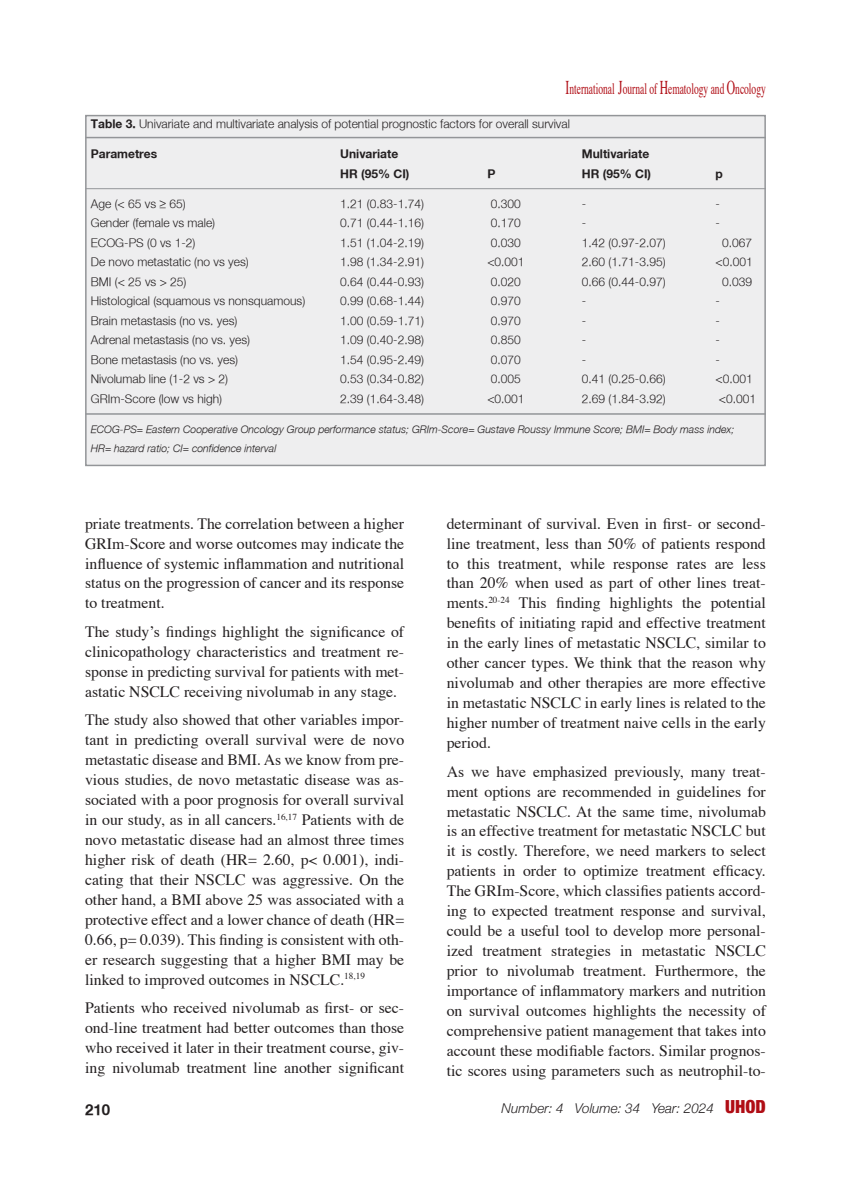
<style>
.page{position:relative;width:851px;height:1191px;background:#fff}
.page>*{position:absolute;margin:0;border:0;box-sizing:border-box;transform-origin:0 0}
.t1{font:15.9px "Times";color:#b00d15;scale:.6 1}
.t2{font:15.75px/20px "Times";color:#231f20;text-align:justify}
.t3{font:700 15px "Helvetica Neu";color:#231f20}
.t4{font:italic 300 13.5px "Helvetica Neue";color:#231f20}
.t5{font:300 12px "Helvetica Neu";color:#231f20}
.t6{font:700 12px "Helvetica Neu";color:#231f20}
.t7{font:italic 300 10.5px "Helvetica Neu";color:#231f20}
.s1{font-size:19.5px}
.s2{font-weight:700}
.s3{font-weight:900;font-style:normal;font-stretch:condensed;font-size:18px;color:#b00d15}
</style>
<div class="page">
<div style="left:86px;top:116px;width:679px;height:349px;background:#eeeeef"></div>
<div style="left:85px;top:115px;width:680px;height:351px;border:2px solid #939598"></div>
<hr style="left:85px;top:137px;width:680px;height:1px;background:#939598">
<hr style="left:85px;top:188px;width:680px;height:1px;background:#939598">
<hr style="left:85px;top:413px;width:680px;height:2px;background:#939598">
<p class="t1" style="left:565px;top:78px;width:335px"><span class="s1">I</span>nternational <span class="s1">J</span>ournal of <span class="s1">H</span>ematology and <span class="s1">O</span>ncology</p>
<p class="t5" style="left:91px;top:116px;width:480px"><span class="s2">Table 3.</span> Univariate and multivariate analysis of potential prognostic factors for overall survival</p>
<p class="t6" style="left:91px;top:146px;width:68px">Parametres</p>
<p class="t6" style="left:340px;top:146px;width:59px">Univariate</p>
<p class="t6" style="left:582px;top:146px;width:69px">Multivariate</p>
<p class="t6" style="left:340px;top:166px;width:71px">HR (95% CI)</p>
<p class="t6" style="left:487px;top:166px;width:10px">P</p>
<p class="t6" style="left:582px;top:166px;width:71px">HR (95% CI)</p>
<p class="t6" style="left:715px;top:166px;width:9px">p</p>
<p class="t5" style="left:91px;top:196px;width:96px">Age (&lt; 65 vs ≥ 65)</p>
<p class="t5" style="left:340px;top:196px;width:85px">1.21 (0.83-1.74)</p>
<p class="t5" style="left:490px;top:196px;width:32px">0.300</p>
<p class="t5" style="left:582px;top:196px;width:6px">-</p>
<p class="t5" style="left:715px;top:196px;width:6px">-</p>
<p class="t5" style="left:91px;top:215px;width:126px">Gender (female vs male)</p>
<p class="t5" style="left:340px;top:215px;width:85px">0.71 (0.44-1.16)</p>
<p class="t5" style="left:490px;top:215px;width:32px">0.170</p>
<p class="t5" style="left:582px;top:215px;width:6px">-</p>
<p class="t5" style="left:715px;top:215px;width:6px">-</p>
<p class="t5" style="left:91px;top:235px;width:106px">ECOG-PS (0 vs 1-2)</p>
<p class="t5" style="left:340px;top:235px;width:85px">1.51 (1.04-2.19)</p>
<p class="t5" style="left:490px;top:235px;width:32px">0.030</p>
<p class="t5" style="left:582px;top:235px;width:85px">1.42 (0.97-2.07)</p>
<p class="t5" style="left:722px;top:235px;width:32px">0.067</p>
<p class="t5" style="left:91px;top:254px;width:159px">De novo metastatic (no vs yes)</p>
<p class="t5" style="left:340px;top:254px;width:85px">1.98 (1.34-2.91)</p>
<p class="t5" style="left:487px;top:254px;width:39px">&lt;0.001</p>
<p class="t5" style="left:582px;top:254px;width:85px">2.60 (1.71-3.95)</p>
<p class="t5" style="left:715px;top:254px;width:39px">&lt;0.001</p>
<p class="t5" style="left:91px;top:274px;width:97px">BMI (&lt; 25 vs &gt; 25)</p>
<p class="t5" style="left:340px;top:274px;width:85px">0.64 (0.44-0.93)</p>
<p class="t5" style="left:490px;top:274px;width:32px">0.020</p>
<p class="t5" style="left:582px;top:274px;width:85px">0.66 (0.44-0.97)</p>
<p class="t5" style="left:722px;top:274px;width:32px">0.039</p>
<p class="t5" style="left:91px;top:293px;width:216px">Histological (squamous vs nonsquamous)</p>
<p class="t5" style="left:340px;top:293px;width:85px">0.99 (0.68-1.44)</p>
<p class="t5" style="left:490px;top:293px;width:32px">0.970</p>
<p class="t5" style="left:582px;top:293px;width:6px">-</p>
<p class="t5" style="left:715px;top:293px;width:6px">-</p>
<p class="t5" style="left:91px;top:313px;width:148px">Brain metastasis (no vs. yes)</p>
<p class="t5" style="left:340px;top:313px;width:85px">1.00 (0.59-1.71)</p>
<p class="t5" style="left:490px;top:313px;width:32px">0.970</p>
<p class="t5" style="left:582px;top:313px;width:6px">-</p>
<p class="t5" style="left:715px;top:313px;width:6px">-</p>
<p class="t5" style="left:91px;top:332px;width:161px">Adrenal metastasis (no vs. yes)</p>
<p class="t5" style="left:340px;top:332px;width:85px">1.09 (0.40-2.98)</p>
<p class="t5" style="left:490px;top:332px;width:32px">0.850</p>
<p class="t5" style="left:582px;top:332px;width:6px">-</p>
<p class="t5" style="left:715px;top:332px;width:6px">-</p>
<p class="t5" style="left:91px;top:352px;width:149px">Bone metastasis (no vs. yes)</p>
<p class="t5" style="left:340px;top:352px;width:85px">1.54 (0.95-2.49)</p>
<p class="t5" style="left:490px;top:352px;width:32px">0.070</p>
<p class="t5" style="left:582px;top:352px;width:6px">-</p>
<p class="t5" style="left:715px;top:352px;width:6px">-</p>
<p class="t5" style="left:91px;top:371px;width:139px">Nivolumab line (1-2 vs &gt; 2)</p>
<p class="t5" style="left:340px;top:371px;width:85px">0.53 (0.34-0.82)</p>
<p class="t5" style="left:490px;top:371px;width:32px">0.005</p>
<p class="t5" style="left:582px;top:371px;width:85px">0.41 (0.25-0.66)</p>
<p class="t5" style="left:715px;top:371px;width:39px">&lt;0.001</p>
<p class="t5" style="left:91px;top:391px;width:133px">GRIm-Score (low vs high)</p>
<p class="t5" style="left:340px;top:391px;width:85px">2.39 (1.64-3.48)</p>
<p class="t5" style="left:487px;top:391px;width:39px">&lt;0.001</p>
<p class="t5" style="left:582px;top:391px;width:85px">2.69 (1.84-3.92)</p>
<p class="t5" style="left:718px;top:391px;width:39px">&lt;0.001</p>
<p class="t7" style="left:91px;top:423px;width:645px">ECOG-PS= Eastern Cooperative Oncology Group performance status; GRIm-Score= Gustave Roussy Immune Score; BMI= Body mass index;</p>
<p class="t7" style="left:91px;top:442px;width:187px">HR= hazard ratio; CI= confidence interval</p>
<p class="t2" style="left:85px;top:514px;width:320px">priate treatments. The correlation between a higher GRIm-Score and worse outcomes may indicate the influence of systemic inflammation and nutritional status on the progression of cancer and its response to treatment.</p>
<p class="t2" style="left:85px;top:622px;width:320px">The study’s findings highlight the significance of clinicopathology characteristics and treatment re&shy;sponse in predicting survival for patients with met&shy;astatic NSCLC receiving nivolumab in any stage.</p>
<p class="t2" style="left:85px;top:711px;width:320px">The study also showed that other variables impor&shy;tant in predicting overall survival were de novo metastatic disease and BMI. As we know from pre&shy;vious studies, de novo metastatic disease was as&shy;sociated with a poor prognosis for overall survival in our study, as in all cancers.<sup>16,17</sup> Patients with de novo metastatic disease had an almost three times higher risk of death (HR= 2.60, p&lt; 0.001), indi&shy;cating that their NSCLC was aggressive. On the other hand, a BMI above 25 was associated with a protective effect and a lower chance of death (HR= 0.66, p= 0.039). This finding is consistent with oth&shy;er research suggesting that a higher BMI may be linked to improved outcomes in NSCLC.<sup>18,19</sup></p>
<p class="t2" style="left:85px;top:998px;width:320px">Patients who received nivolumab as first- or sec&shy;ond-line treatment had better outcomes than those who received it later in their treatment course, giv&shy;ing nivolumab treatment line another significant</p>
<p class="t2" style="left:446px;top:514px;width:320px">determinant of survival. Even in first- or second&shy;line treatment, less than 50% of patients respond to this treatment, while response rates are less than 20% when used as part of other lines treat&shy;ments.<sup>20-24</sup> This finding highlights the potential benefits of initiating rapid and effective treatment in the early lines of metastatic NSCLC, similar to other cancer types. We think that the reason why nivolumab and other therapies are more effective in metastatic NSCLC in early lines is related to the higher number of treatment naive cells in the early period.</p>
<p class="t2" style="left:446px;top:762px;width:320px">As we have emphasized previously, many treat&shy;ment options are recommended in guidelines for metastatic NSCLC. At the same time, nivolumab is an effective treatment for metastatic NSCLC but it is costly. Therefore, we need markers to select patients in order to optimize treatment efficacy.<br>The GRIm-Score, which classifies patients accord&shy;ing to expected treatment response and survival, could be a useful tool to develop more personal&shy;ized treatment strategies in metastatic NSCLC prior to nivolumab treatment. Furthermore, the importance of inflammatory markers and nutrition on survival outcomes highlights the necessity of comprehensive patient management that takes into account these modifiable factors. Similar prognos&shy;tic scores using parameters such as neutrophil-to-</p>
<p class="t3" style="left:85px;top:1100px;width:27px">210</p>
<p class="t4" style="left:501px;top:1097px;width:266px">Number: 4 Volume: 34 Year: 2024 <span class="s3">UHOD</span></p>
</div>
